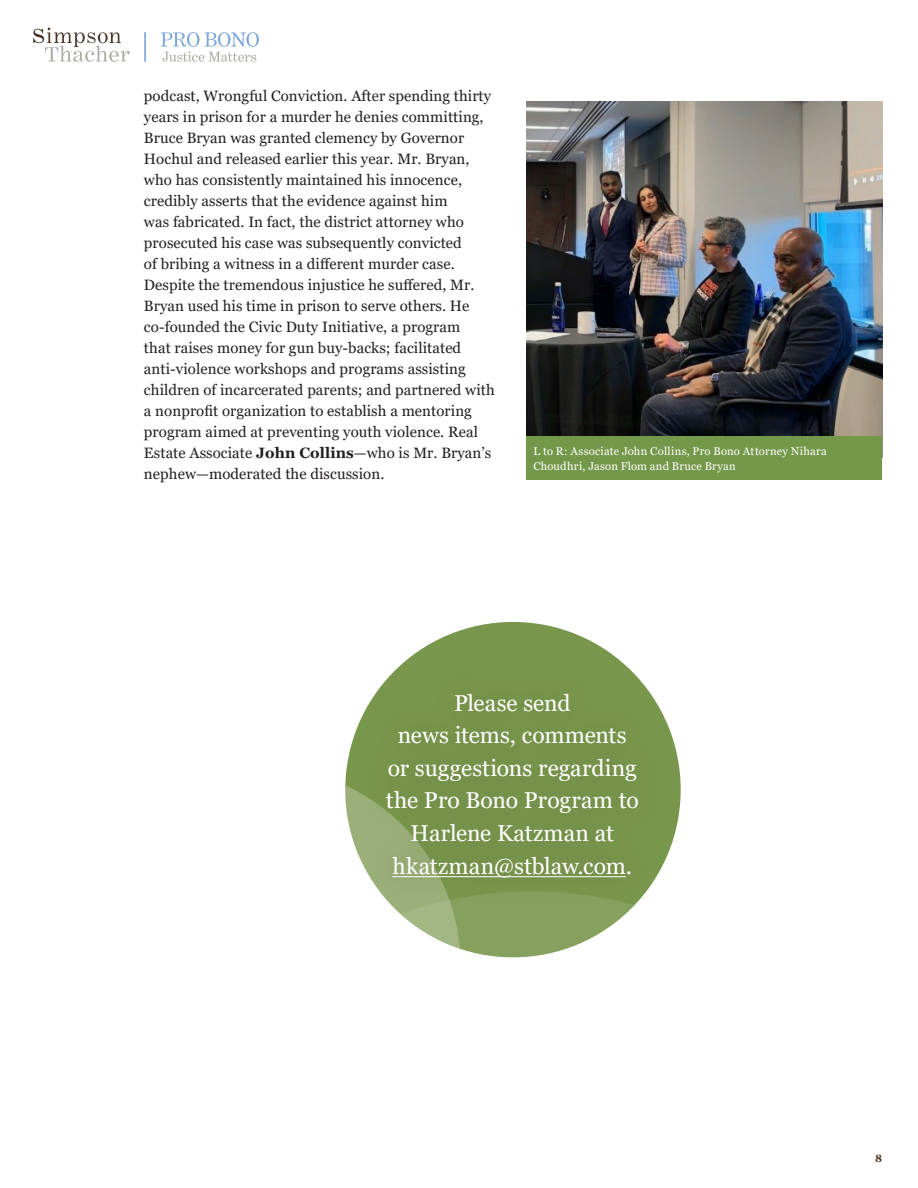
<style>
.page{position:relative;width:918px;height:1188px;background:#fff}
.page>*{position:absolute;margin:0;border:0;box-sizing:border-box;transform-origin:0 0}
.t1{font:22.95px/32.5px "Georgia";color:#fff;text-align:center}
.Standard_Text{font:15px/21px "Georgia";letter-spacing:.005em;color:#231f20}
.t2{font:11.25px/15px "Georgia";letter-spacing:.02em;color:#fff}
.t3{font:700 10.5px "Georgia";color:#493728}
.s1{font-weight:700}
</style>
<div class="page">
<svg style="left:33px;top:28px;width:97px;height:34px"></svg>
<svg style="left:161px;top:32px;width:98px;height:30px"></svg>
<hr style="left:144px;top:32px;width:2px;height:30px;background:#7ca6dc">
<img style="left:527px;top:102px;width:355px;height:335px">
<div style="left:527px;top:437px;width:355px;height:43px;background:#739849"></div>
<div style="left:345px;top:622px;width:336px;height:335px;background:#79974c;border-radius:50%"></div>
<svg style="left:345px;top:785px;width:290px;height:172px"></svg>
<div style="left:363px;top:669px;width:299px;height:234px;background:#493728;opacity:.35"></div>
<hr style="left:392px;top:876px;width:234px;height:1px;background:#fff">
<p class="Standard_Text" style="left:144px;top:85px;width:352px">podcast, Wrongful Conviction. After spending thirty years in prison for a murder he denies committing, Bruce Bryan was granted clemency by Governor Hochul and released earlier this year. Mr. Bryan, who has consistently maintained his innocence, credibly asserts that the evidence against him<br>was fabricated. In fact, the district attorney who prosecuted his case was subsequently convicted<br>of bribing a witness in a different murder case.<br>Despite the tremendous injustice he suffered, Mr.<br>Bryan used his time in prison to serve others. He co-founded the Civic Duty Initiative, a program<br>that raises money for gun buy-backs; facilitated anti-violence workshops and programs assisting children of incarcerated parents; and partnered with a nonprofit organization to establish a mentoring program aimed at preventing youth violence. Real Estate Associate <span class="s1">John Collins</span>—who is Mr. Bryan’s nephew—moderated the discussion.</p>
<p class="t2" style="left:533px;top:444px;width:295px">L to R: Associate John Collins, Pro Bono Attorney Nihara<br>Choudhri, Jason Flom and Bruce Bryan</p>
<p class="t1" style="left:386px;top:687px;width:255px">Please send<br>news items, comments or suggestions regarding the Pro Bono Program to<br>Harlene Katzman at hkatzman@stblaw.com.</p>
<p class="t3" style="left:875px;top:1152px;width:9px">8</p>
</div>
